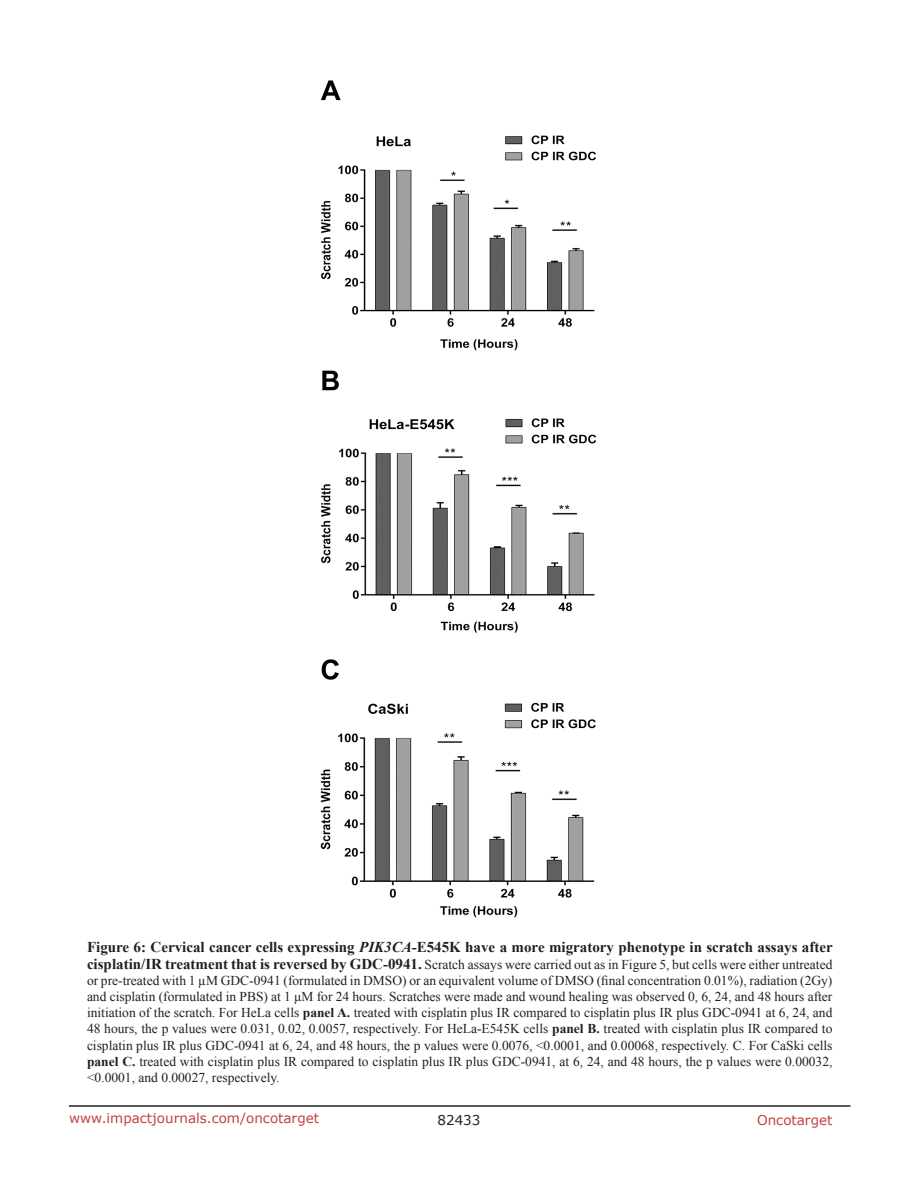
<style>
.page{position:relative;width:918px;height:1188px;background:#fff}
.page>*{position:absolute;margin:0;border:0;box-sizing:border-box;transform-origin:0 0}
.figuretext{font:700 15px "Times New Roman";color:#231f20}
.figuretext-2{font:13.5px/16.2px "Times New Roman";color:#231f20;text-align:justify}
.t1{font:13.5px "Verdana";color:#c24141}
.t2{font:13.5px "Verdana";color:#231f20}
.s1{font-style:italic}
.s2{font-weight:700;font-size:15px}
.s3{font-weight:700}
</style>
<div class="page">
<hr style="left:69px;top:1105px;width:781px;height:2px;background:#231f20">
<img style="left:320px;top:80px;width:277px;height:838px">
<p class="figuretext" style="left:87px;top:937px;width:747px">Figure 6: Cervical cancer cells expressing <span class="s1">PIK3CA</span>-E545K have a more migratory phenotype in scratch assays after</p>
<p class="figuretext-2" style="left:87px;top:956px;width:747px"><span class="s2">cisplatin/IR treatment that is reversed by GDC-0941.</span> Scratch assays were carried out as in Figure 5, but cells were either untreated or pre-treated with 1 µM GDC-0941 (formulated in DMSO) or an equivalent volume of DMSO (final concentration 0.01%), radiation (2Gy) and cisplatin (formulated in PBS) at 1 μM for 24 hours. Scratches were made and wound healing was observed 0, 6, 24, and 48 hours after initiation of the scratch. For HeLa cells <span class="s3">panel A.</span> treated with cisplatin plus IR compared to cisplatin plus IR plus GDC-0941 at 6, 24, and 48 hours, the p values were 0.031, 0.02, 0.0057, respectively. For HeLa-E545K cells <span class="s3">panel B.</span> treated with cisplatin plus IR compared to cisplatin plus IR plus GDC-0941 at 6, 24, and 48 hours, the p values were 0.0076, &lt;0.0001, and 0.00068, respectively. C. For CaSki cells <span class="s3">panel C.</span> treated with cisplatin plus IR compared to cisplatin plus IR plus GDC-0941, at 6, 24, and 48 hours, the p values were 0.00032, &lt;0.0001, and 0.00027, respectively.</p>
<p class="t1" style="left:69px;top:1109px;width:252px">www.impactjournals.com/oncotarget</p>
<p class="t2" style="left:438px;top:1111px;width:44px">82433</p>
<p class="t1" style="left:757px;top:1111px;width:77px">Oncotarget</p>
</div>
